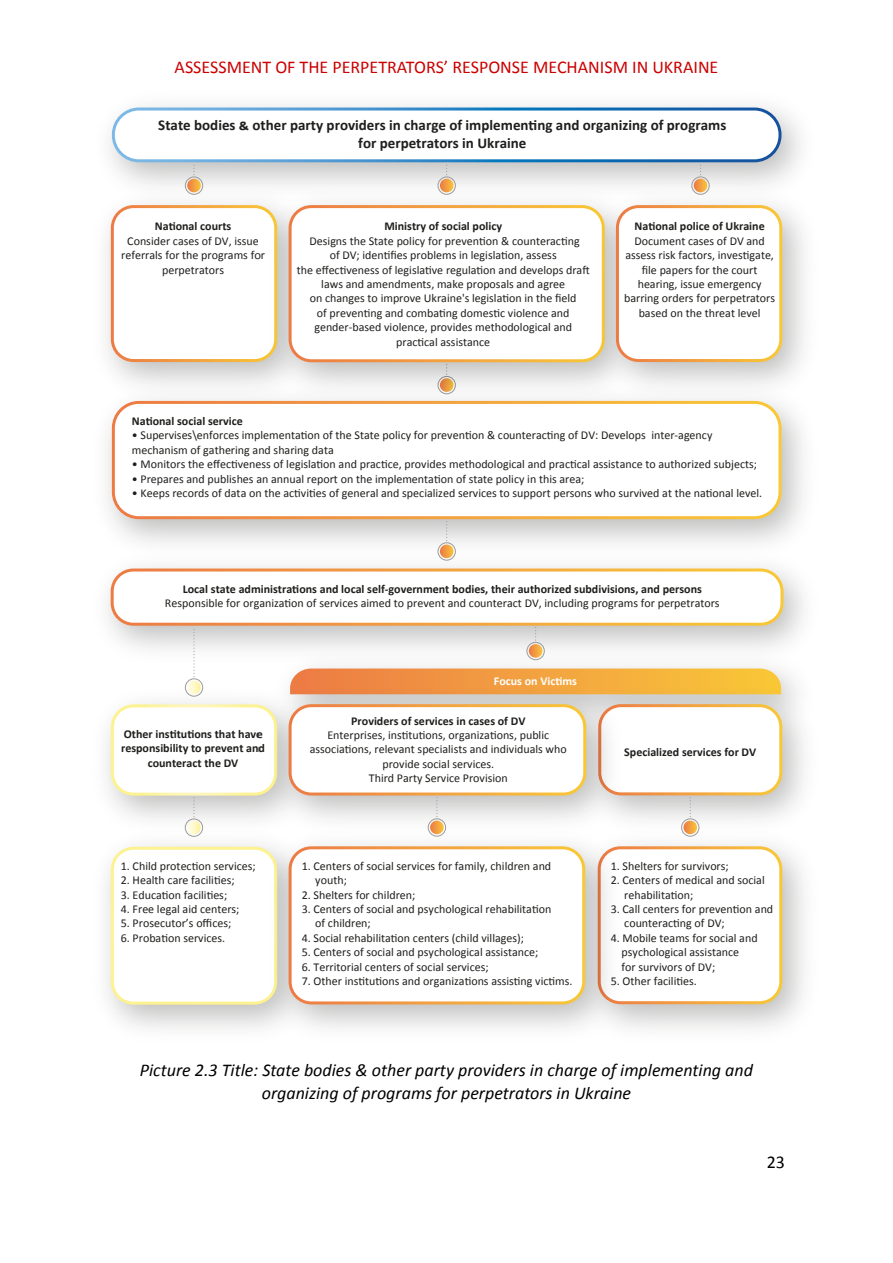
<style>
.page{position:relative;width:893px;height:1263px;background:#fff}
.page>*{position:absolute;margin:0;border:0;box-sizing:border-box;transform-origin:0 0}
.t1{font:italic 18px/22.5px "Calibri";color:#000;text-align:center}
.t2{font:18px "Calibri";color:#cb0000}
.t3{font:18px "Calibri";color:#000}
.t4{font:700 15px/18px "Calibri";color:#1e1e1c;text-align:center}
.t5{font:12px/14.4px "Calibri";color:#1e1e1c}
.t6{font:700 12px/14.4px "Calibri";color:#1e1e1c;text-align:center}
.t7{font:700 12px "Calibri";color:#fff}
</style>
<div class="page">
<img style="left:109px;top:105px;width:692px;height:72px">
<div style="left:113px;top:109px;width:667px;height:52px;background:#fff;border-radius:26px"></div>
<div style="left:112px;top:108px;width:669px;height:54px;border:3px solid #fff;border-radius:26px"></div>
<img style="left:107px;top:411px;width:696px;height:130px">
<div style="left:113px;top:402px;width:667px;height:116px;background:#fff;border-radius:26px"></div>
<div style="left:112px;top:401px;width:669px;height:118px;border:3px solid #fff;border-radius:26px"></div>
<svg style="left:440px;top:520px;width:13px;height:21px"></svg>
<svg style="left:440px;top:164px;width:13px;height:13px"></svg>
<svg style="left:694px;top:164px;width:13px;height:13px"></svg>
<svg style="left:193px;top:164px;width:2px;height:11px"></svg>
<img style="left:107px;top:541px;width:697px;height:108px">
<div style="left:112px;top:570px;width:670px;height:54px;background:#fff;border-radius:21px"></div>
<div style="left:111px;top:568px;width:672px;height:58px;border:3px solid #fff;border-radius:21px"></div>
<img style="left:106px;top:177px;width:153px;height:234px">
<div style="left:112px;top:207px;width:164px;height:153px;background:#fff;border-radius:21px"></div>
<div style="left:111px;top:205px;width:166px;height:157px;border:3px solid #fff;border-radius:21px"></div>
<img style="left:106px;top:678px;width:153px;height:141px">
<div style="left:112px;top:706px;width:164px;height:88px;background:#fff;border-radius:21px"></div>
<div style="left:111px;top:704px;width:166px;height:92px;border:3px solid #fff;border-radius:21px"></div>
<img style="left:259px;top:177px;width:327px;height:228px">
<div style="left:290px;top:207px;width:313px;height:154px;background:#fff;border-radius:21px"></div>
<div style="left:289px;top:205px;width:316px;height:157px;border:3px solid #fff;border-radius:21px"></div>
<img style="left:260px;top:641px;width:544px;height:35px">
<svg style="left:290px;top:668px;width:491px;height:8px;background:#f2aa52"></svg>
<img style="left:586px;top:177px;width:218px;height:234px">
<div style="left:617px;top:207px;width:164px;height:153px;background:#fff;border-radius:21px"></div>
<div style="left:616px;top:205px;width:166px;height:157px;border:3px solid #fff;border-radius:21px"></div>
<img style="left:633px;top:676px;width:171px;height:142px">
<div style="left:600px;top:706px;width:181px;height:88px;background:#fff;border-radius:21px"></div>
<div style="left:598px;top:704px;width:184px;height:91px;border:3px solid #fff;border-radius:21px"></div>
<img style="left:259px;top:676px;width:374px;height:142px">
<div style="left:290px;top:706px;width:295px;height:88px;background:#fff;border-radius:21px"></div>
<div style="left:289px;top:704px;width:297px;height:91px;border:3px solid #fff;border-radius:21px"></div>
<img style="left:106px;top:819px;width:153px;height:210px">
<div style="left:112px;top:848px;width:164px;height:155px;background:#fff;border-radius:21px"></div>
<div style="left:111px;top:847px;width:166px;height:158px;border:3px solid #fff;border-radius:21px"></div>
<img style="left:632px;top:818px;width:172px;height:211px">
<div style="left:599px;top:848px;width:182px;height:155px;background:#fff;border-radius:21px"></div>
<div style="left:598px;top:846px;width:184px;height:158px;border:3px solid #fff;border-radius:21px"></div>
<img style="left:259px;top:818px;width:373px;height:210px">
<div style="left:290px;top:848px;width:294px;height:155px;background:#fff;border-radius:21px"></div>
<div style="left:289px;top:846px;width:296px;height:158px;border:3px solid #fff;border-radius:21px"></div>
<svg style="left:193px;top:796px;width:1px;height:21px"></svg>
<svg style="left:187px;top:821px;width:14px;height:13px"></svg>
<div style="left:185px;top:819px;width:18px;height:17px;border:1px solid #9d9b9b;border-radius:50%"></div>
<svg style="left:535px;top:626px;width:1px;height:14px"></svg>
<svg style="left:529px;top:644px;width:13px;height:14px"></svg>
<div style="left:527px;top:642px;width:17px;height:18px;border:1px solid #9d9b9b;border-radius:50%"></div>
<svg style="left:436px;top:796px;width:1px;height:21px"></svg>
<svg style="left:430px;top:821px;width:14px;height:13px"></svg>
<div style="left:428px;top:819px;width:18px;height:17px;border:1px solid #9d9b9b;border-radius:50%"></div>
<svg style="left:690px;top:796px;width:1px;height:21px"></svg>
<svg style="left:683px;top:821px;width:14px;height:13px"></svg>
<div style="left:681px;top:819px;width:18px;height:17px;border:1px solid #9d9b9b;border-radius:50%"></div>
<svg style="left:193px;top:627px;width:2px;height:50px"></svg>
<svg style="left:187px;top:681px;width:14px;height:13px"></svg>
<div style="left:185px;top:679px;width:18px;height:17px;border:1px solid #9d9b9b;border-radius:50%"></div>
<h1 class="t2" style="left:175px;top:55px;width:545px">ASSESSMENT OF THE PERPETRATORS’ RESPONSE MECHANISM IN UKRAINE</h1>
<p class="t4" style="left:158px;top:115px;width:570px">State bodies other party providers in charge of implementing and organizing of programs for perpetrators in Ukraine</p>
<p class="t6" style="left:155px;top:219px;width:78px">National courts</p>
<p class="t5" style="left:121px;top:234px;width:145px;text-align:center">Consider cases of DV, issue referrals for the programs for perpetrators</p>
<p class="t6" style="left:384px;top:219px;width:119px">Ministry of social policy</p>
<p class="t5" style="left:297px;top:234px;width:295px;text-align:center">Designs the State policy for prevention &amp; counteracting<br>of DV; identifies problems in legislation, assess<br>the effectiveness of legislative regulation and develops draft laws and amendments, make proposals and agree<br>on changes to improve Ukraine's legislation in the field<br>of preventing and combating domestic violence and gender-based violence, provides methodological and practical assistance</p>
<p class="t6" style="left:635px;top:219px;width:132px">National police of Ukraine</p>
<p class="t5" style="left:624px;top:234px;width:153px;text-align:center">Document cases of DV and assess risk factors, investigate, file papers for the court hearing, issue emergency barring orders for perpetrators based on the threat level</p>
<p class="t6" style="left:132px;top:413px;width:112px">National social service</p>
<p class="t5" style="left:132px;top:428px;width:582px">• Supervises\enforces implementation of the State policy for prevention &amp; counteracting of DV: Develops inter-agency mechanism of gathering and sharing data</p>
<p class="t5" style="left:132px;top:457px;width:627px">• Monitors the effectiveness of legislation and practice, provides methodological and practical assistance to authorized subjects;</p>
<p class="t5" style="left:132px;top:471px;width:454px">• Prepares and publishes an annual report on the implementation of state policy in this area;</p>
<p class="t5" style="left:132px;top:486px;width:632px">• Keeps records of data on the activities of general and specialized services to support persons who survived at the national level.</p>
<p class="t6" style="left:183px;top:581px;width:521px">Local state administrations and local self-government bodies, their authorized subdivisions, and persons</p>
<p class="t5" style="left:165px;top:596px;width:556px">Responsible for organization of services aimed to prevent and counteract DV, including programs for perpetrators</p>
<p class="t6" style="left:121px;top:726px;width:145px">Other institutions that have responsibility to prevent and counteract the DV</p>
<p class="t5" style="left:121px;top:858px;width:136px">1. Child protection services;</p>
<p class="t5" style="left:121px;top:873px;width:115px">2. Health care facilities;</p>
<p class="t5" style="left:121px;top:887px;width:108px">3. Education facilities;</p>
<p class="t5" style="left:121px;top:902px;width:120px">4. Free legal aid centers;</p>
<p class="t5" style="left:121px;top:916px;width:112px">5. Prosecutor’s offices;</p>
<p class="t5" style="left:121px;top:930px;width:106px">6. Probation services.</p>
<p class="t7" style="left:494px;top:673px;width:85px">Focus on Victims</p>
<p class="t6" style="left:351px;top:713px;width:176px">Providers of services in cases of DV</p>
<p class="t5" style="left:310px;top:728px;width:259px;text-align:center">Enterprises, institutions, organizations, public associations, relevant specialists and individuals who provide social services.<br>Third Party Service Provision</p>
<p class="t5" style="left:315px;top:858px;width:237px;text-indent:-14px">1. Centers of social services for family, children and youth;</p>
<p class="t5" style="left:302px;top:887px;width:115px">2. Shelters for children;</p>
<p class="t5" style="left:315px;top:902px;width:238px;text-indent:-14px">3. Centers of social and psychological rehabilitation of children;</p>
<p class="t5" style="left:302px;top:930px;width:224px">4. Social rehabilitation centers (child villages);</p>
<p class="t5" style="left:302px;top:945px;width:238px">5. Centers of social and psychological assistance;</p>
<p class="t5" style="left:302px;top:959px;width:188px">6. Territorial centers of social services;</p>
<p class="t5" style="left:302px;top:974px;width:272px">7. Other institutions and organizations assisting victims.</p>
<p class="t6" style="left:624px;top:744px;width:134px">Specialized services for DV</p>
<p class="t5" style="left:611px;top:858px;width:120px">1. Shelters for survivors;</p>
<p class="t5" style="left:624px;top:873px;width:142px;text-indent:-14px">2. Centers of medical and social rehabilitation;</p>
<p class="t5" style="left:624px;top:902px;width:150px;text-indent:-14px">3. Call centers for prevention and counteracting of DV;</p>
<p class="t5" style="left:622px;top:930px;width:138px;text-indent:-11px">4. Mobile teams for social and psychological assistance<br>for survivors of DV;</p>
<p class="t5" style="left:611px;top:974px;width:88px">5. Other facilities.</p>
<h1 class="t1" style="left:140px;top:1058px;width:615px">Picture 2.3 Title: State bodies &amp; other party providers in charge of implementing and organizing of programs for perpetrators in Ukraine</h1>
<h1 class="t3" style="left:767px;top:1151px;width:20px">23</h1>
</div>
